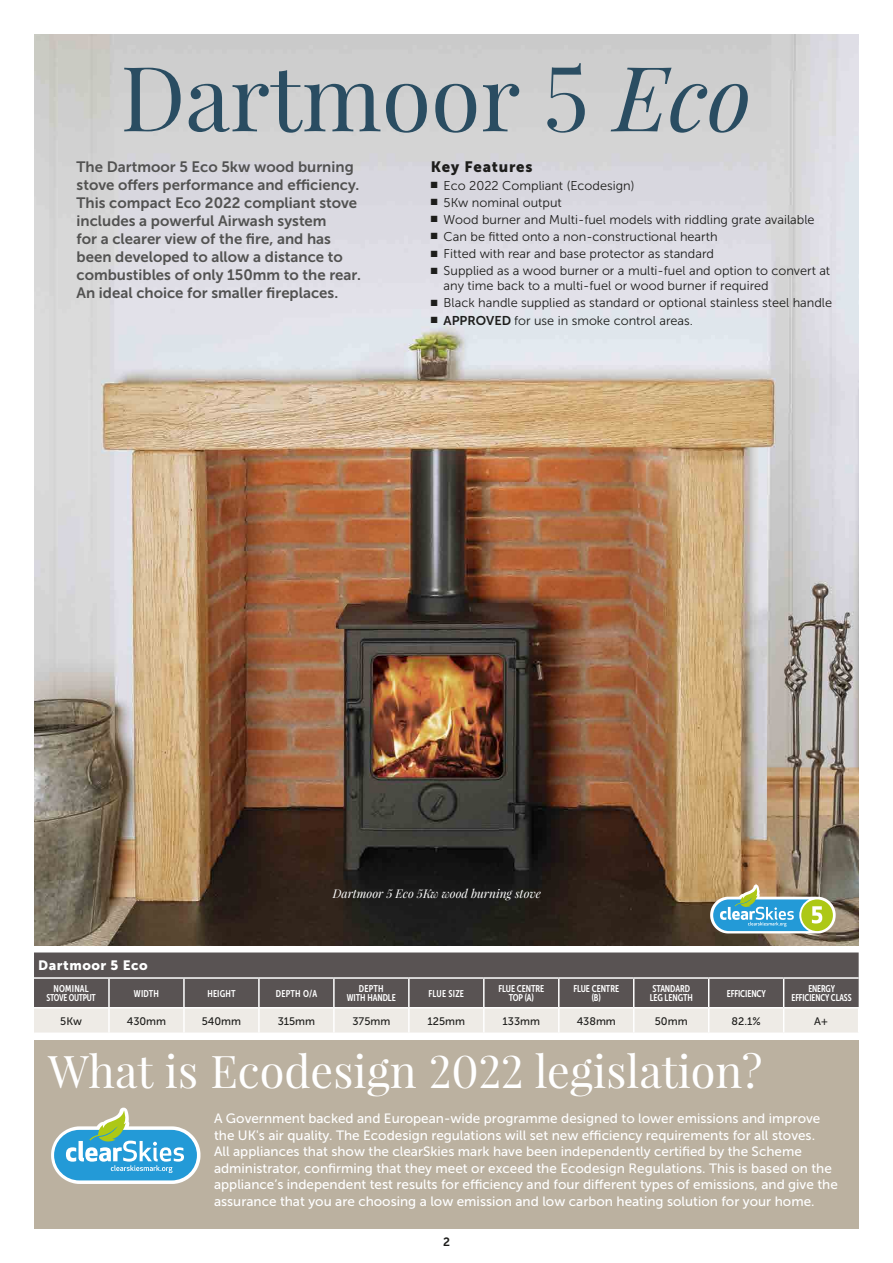
<style>
.page{position:relative;width:893px;height:1263px;background:#fff}
.page>*{position:absolute;margin:0;border:0;box-sizing:border-box;transform-origin:0 0}
.t1{font:90px "Playfair Display";color:#2a4d62}
.t2{font:45px "Playfair Display";color:#fff}
.t3{font:15px/18px "Museo Sans 700";color:#525251}
.t4{font:15px "Museo Sans 900";letter-spacing:.05em;color:#1d1d1b}
.t5{font:13.5px/16.5px "Museo Sans 500";color:#fff}
.t6{font:13.5px "Museo Sans 900";letter-spacing:.04em;color:#fff}
.t7{font:12.75px/15px "Museo Sans 300";color:#1d1d1b}
.t8{font:italic 12px "Playfair Display";color:#fff}
.t9{font:12px "Museo Sans 700";color:#1d1d1b}
.t10{font:10.8px "Museo Sans 500";color:#1d1d1b}
.t11{font:9.75px/9.8px "Museo Sans Cond 700";letter-spacing:-.01em;color:#fff;text-align:center;scale:.94 1}
.t12{font:9.75px/9.8px "Museo Sans Cond 700";letter-spacing:-.01em;color:#fff;text-align:center;scale:.95 1}
.t13{font:9.75px/9.8px "Museo Sans Cond 700";letter-spacing:-.01em;color:#fff;text-align:center;scale:.91 1}
.t14{font:9.75px/9.8px "Museo Sans Cond 700";letter-spacing:-.03em;color:#fff;text-align:center;scale:.95 1}
.t15{font:9.75px "Museo Sans Cond 700";letter-spacing:.02em;color:#fff;scale:.95 1}
.s1{font-style:italic}
.s2{font-family:"Museo Sans 700"}
</style>
<div class="page">
<img style="left:34px;top:34px;width:825px;height:911px">
<div style="left:34px;top:952px;width:825px;height:25px;background:#595353"></div>
<svg style="left:34px;top:979px;width:825px;height:53px;background:#a39e9c"></svg>
<svg style="left:710px;top:883px;width:126px;height:50px;background:#89aea1"></svg>
<div style="left:34px;top:1040px;width:825px;height:189px;background:#bbb1a0"></div>
<svg style="left:51px;top:1108px;width:149px;height:76px"></svg>
<h1 class="t1" style="left:120px;top:41px;width:632px">Dartmoor 5 <span class="s1">Eco</span></h1>
<p class="t4" style="left:431px;top:159px;width:103px">Key Features</p>
<p class="t7" style="left:431px;top:178px;width:205px">■ Eco 2022 Compliant (Ecodesign)</p>
<p class="t7" style="left:431px;top:195px;width:132px">■ 5Kw nominal output</p>
<p class="t7" style="left:431px;top:212px;width:385px">■ Wood burner and Multi-fuel models with riddling grate available</p>
<p class="t7" style="left:431px;top:229px;width:288px">■ Can be fitted onto a non-constructional hearth</p>
<p class="t7" style="left:431px;top:246px;width:285px">■ Fitted with rear and base protector as standard</p>
<p class="t7" style="left:444px;top:263px;width:388px;text-indent:-13px">■ Supplied as a wood burner or a multi-fuel and option to convert at any time back to a multi-fuel or wood burner if required</p>
<p class="t7" style="left:431px;top:296px;width:403px">■ Black handle supplied as standard or optional stainless steel handle</p>
<p class="t7" style="left:431px;top:313px;width:264px">■ <span class="s2">APPROVED</span> for use in smoke control areas.</p>
<p class="t3" style="left:77px;top:158px;width:286px">The Dartmoor 5 Eco 5kw wood burning stove offers performance and efficiency.<br>This compact Eco 2022 compliant stove includes a powerful Airwash system<br>for a clearer view of the fire, and has been developed to allow a distance to combustibles of only 150mm to the rear.<br>An ideal choice for smaller fireplaces.</p>
<p class="t8" style="left:333px;top:885px;width:210px">Dartmoor 5 Eco 5Kw wood burning stove</p>
<p class="t6" style="left:38px;top:957px;width:111px">Dartmoor 5 Eco</p>
<p class="t14" style="left:47px;top:983px;width:53px">NOMINAL<br>STOVE OUTPUT</p>
<p class="t12" style="left:134px;top:988px;width:28px">WIDTH</p>
<p class="t12" style="left:207px;top:988px;width:31px">HEIGHT</p>
<p class="t12" style="left:276px;top:988px;width:45px">DEPTH O/A</p>
<p class="t12" style="left:347px;top:983px;width:53px">DEPTH<br>WITH HANDLE</p>
<p class="t15" style="left:429px;top:988px;width:39px">FLUE SIZE</p>
<p class="t11" style="left:499px;top:983px;width:50px">FLUE CENTRE<br>TOP (A)</p>
<p class="t11" style="left:573px;top:983px;width:50px">FLUE CENTRE (B)</p>
<p class="t11" style="left:650px;top:983px;width:47px;text-align:left">STANDARD<br>LEG LENGTH</p>
<p class="t11" style="left:727px;top:988px;width:43px">EFFICIENCY</p>
<p class="t13" style="left:791px;top:983px;width:68px">ENERGY<br>EFFICIENCY CLASS</p>
<p class="t10" style="left:60px;top:1015px;width:23px">5Kw</p>
<p class="t10" style="left:127px;top:1015px;width:41px">430mm</p>
<p class="t10" style="left:202px;top:1015px;width:41px">540mm</p>
<p class="t10" style="left:278px;top:1015px;width:39px">315mm</p>
<p class="t10" style="left:352px;top:1015px;width:39px">375mm</p>
<p class="t10" style="left:428px;top:1015px;width:39px">125mm</p>
<p class="t10" style="left:503px;top:1015px;width:39px">133mm</p>
<p class="t10" style="left:577px;top:1015px;width:41px">438mm</p>
<p class="t10" style="left:655px;top:1015px;width:34px">50mm</p>
<p class="t10" style="left:732px;top:1015px;width:31px">82.1%</p>
<p class="t10" style="left:814px;top:1015px;width:16px">A+</p>
<h2 class="t2" style="left:48px;top:1043px;width:716px">What is Ecodesign 2022 legislation?</h2>
<p class="t5" style="left:214px;top:1110px;width:625px">A Government backed and European-wide programme designed to lower emissions and improve the UK's air quality. The Ecodesign regulations will set new efficiency requirements for all stoves.<br>All appliances that show the clearSkies mark have been independently certified by the Scheme administrator, confirming that they meet or exceed the Ecodesign Regulations. This is based on the appliance’s independent test results for efficiency and four different types of emissions, and give the assurance that you are choosing a low emission and low carbon heating solution for your home.</p>
<p class="t9" style="left:443px;top:1235px;width:8px">2</p>
</div>
